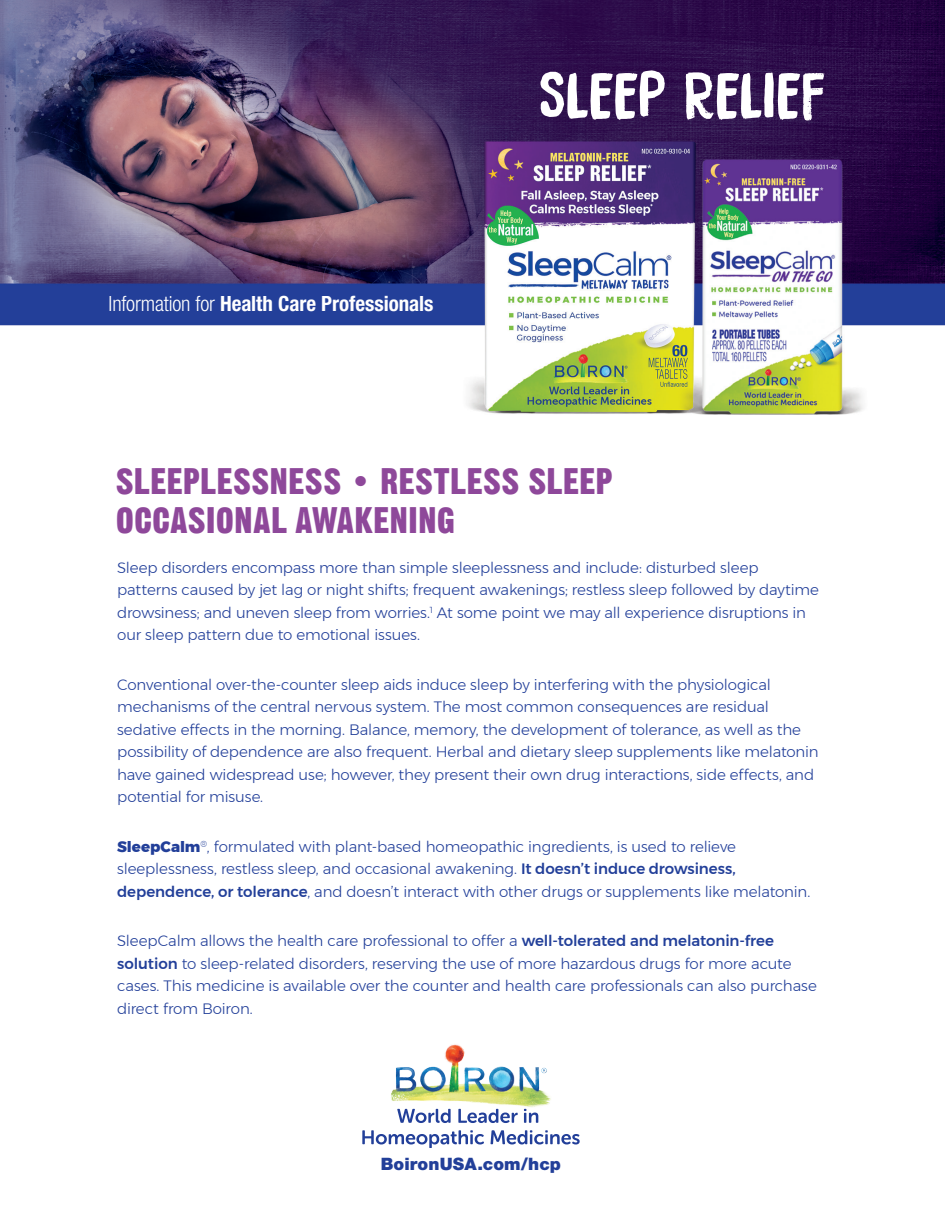
<style>
.page{position:relative;width:945px;height:1215px;background:#fff}
.page>*{position:absolute;margin:0;border:0;box-sizing:border-box;transform-origin:0 0}
.t1{font:58.5px "Bocadillo";letter-spacing:-.01em;color:#fff}
.t2{font:36px/39px "Gothic No 13 BT";letter-spacing:.005em;color:#8e489a}
.t3{font:700 condensed 21px "Helvetica Neue LT Std";color:#fff}
.t4{font:900 17.1px "Helvetica Neue LT Std";letter-spacing:.005em;color:#223f99}
.t5{font:300 15px/22.5px "Montserrat";letter-spacing:-.01em;color:#223f99}
.s1{font-weight:300}
.s2{font-weight:800}
.s3{font-weight:500}
</style>
<div class="page">
<img style="left:0;top:0;width:945px;height:415px">
<img style="left:391px;top:1044px;width:160px;height:64px">
<svg style="left:397px;top:1109px;width:54px;height:14px"></svg>
<svg style="left:458px;top:1109px;width:60px;height:14px"></svg>
<svg style="left:524px;top:1109px;width:14px;height:14px"></svg>
<svg style="left:362px;top:1130px;width:122px;height:18px"></svg>
<svg style="left:491px;top:1130px;width:89px;height:14px"></svg>
<h3 class="t3" style="left:109px;top:291px;width:327px"><span class="s1">Information for</span> Health Care Professionals</h3>
<h1 class="t1" style="left:539px;top:57px;width:289px">SLEEP RELIEF</h1>
<h2 class="t2" style="left:116px;top:462px;width:498px">SLEEPLESSNESS • RESTLESS SLEEP<br>OCCASIONAL AWAKENING</h2>
<p class="t5" style="left:117px;top:556px;width:703px">Sleep disorders encompass more than simple sleeplessness and include: disturbed sleep patterns caused by jet lag or night shifts; frequent awakenings; restless sleep followed by daytime drowsiness; and uneven sleep from worries.<sup>1</sup> At some point we may all experience disruptions in our sleep pattern due to emotional issues.</p>
<p class="t5" style="left:117px;top:673px;width:703px">Conventional over-the-counter sleep aids induce sleep by interfering with the physiological mechanisms of the central nervous system. The most common consequences are residual sedative effects in the morning. Balance, memory, the development of tolerance, as well as the possibility of dependence are also frequent. Herbal and dietary sleep supplements like melatonin have gained widespread use; however, they present their own drug interactions, side effects, and potential for misuse.</p>
<p class="t5" style="left:117px;top:835px;width:695px"><span class="s2">SleepCalm</span><sup>®</sup>, formulated with plant-based homeopathic ingredients, is used to relieve sleeplessness, restless sleep, and occasional awakening. <span class="s3">It doesn’t induce drowsiness, dependence, or tolerance</span>, and doesn’t interact with other drugs or supplements like melatonin.</p>
<p class="t5" style="left:117px;top:929px;width:701px">SleepCalm allows the health care professional to offer a <span class="s3">well-tolerated and melatonin-free solution</span> to sleep-related disorders, reserving the use of more hazardous drugs for more acute cases. This medicine is available over the counter and health care professionals can also purchase direct from Boiron.</p>
<p class="t4" style="left:381px;top:1154px;width:182px">BoironUSA.com/hcp</p>
</div>
